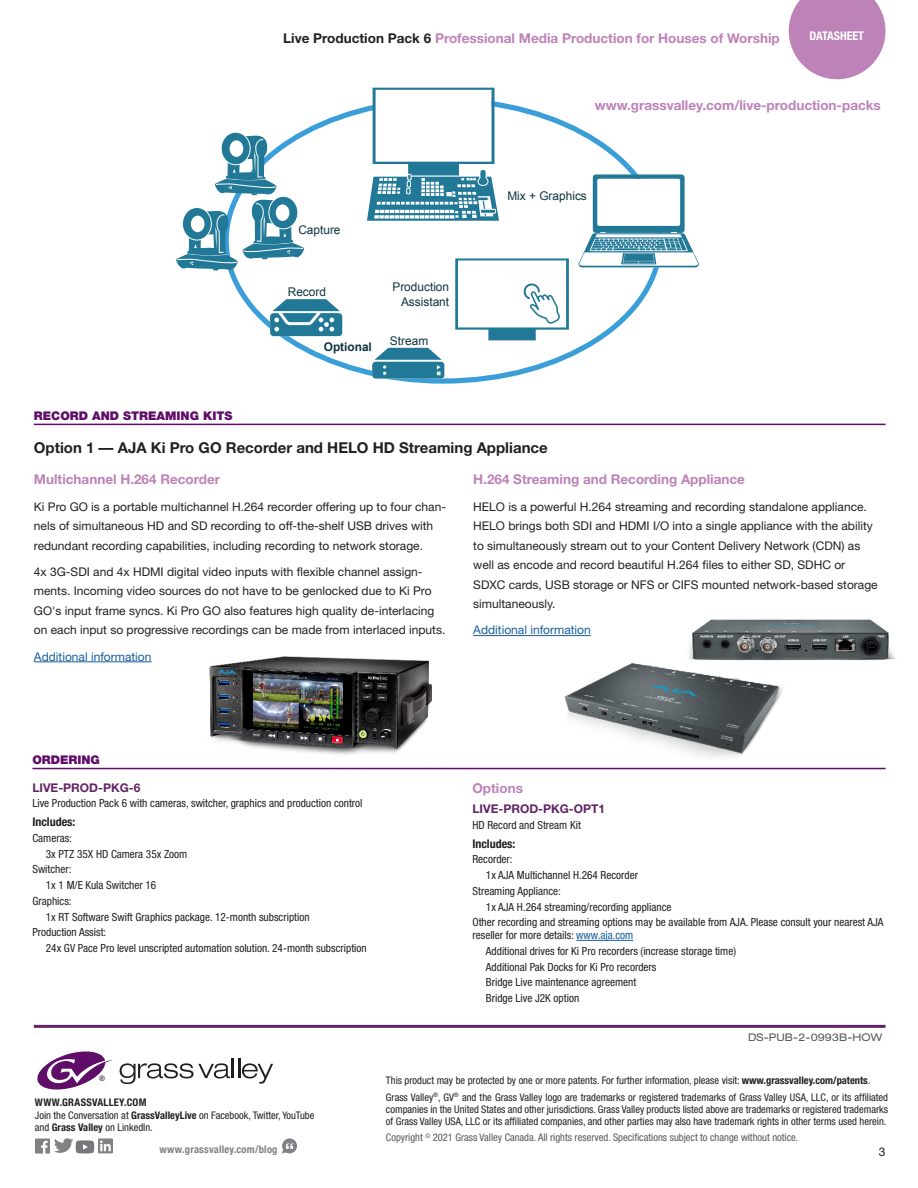
<style>
.page{position:relative;width:918px;height:1188px;background:#fff}
.page>*{position:absolute;margin:0;border:0;box-sizing:border-box;transform-origin:0 0}
._2019_Text_Header{font:700 15px "Helvetica Neue";color:#231f20}
._2019_Page_Head{font:700 13.5px "Helvetica Neue";color:#bd82b8}
._2019_Text_Subhead{font:700 13.5px "Helvetica Neue";color:#bd82b8}
._2019_Text{font:12px/19.5px "Helvetica Neue";color:#231f20}
.t1{font:12px/14.4px "Arial";color:#0f3340;text-align:right}
._2019_Text-2{font:12px "Helvetica Neue";color:#175d9e}
._2019_Key_Features_O{font:700 12px "Helvetica Neue";color:#622465}
._2019_Section_Head{font:900 12px "Helvetica Neue";color:#5f0d68}
._2019_Specifications{font:700 condensed 12px "Helvetica Neue";color:#231f20}
.t2{font:700 condensed 12px "Helvetica Neue";color:#fff}
.t3{font:700 12px "Arial";color:#0f3340}
._2019_Specifications-2{font:condensed 11.25px/12.8px "Helvetica Neue";color:#231f20}
._2019_Boilerplate{font:condensed 10.5px/12px "Helvetica Neue";color:#231f20}
._2019_Boilerplate-2{font:condensed 10.5px "Helvetica Neue";color:#57585a}
.t4{font:700 condensed 10.5px "Helvetica Neue";letter-spacing:.02em;color:#808285}
.t5{font:expanded 10.5px "Helvetica Neue";letter-spacing:.01em;color:#57585a}
.t6{font:condensed 7.5px "Helvetica Neue";color:#231f20}
.s1{color:#231f20}
.s2{color:#175d9e}
.s3{font-weight:700}
</style>
<div class="page">
<svg style="left:282px;top:1138px;width:15px;height:16px"></svg>
<svg style="left:35px;top:1138px;width:78px;height:16px"></svg>
<svg style="left:120px;top:1063px;width:110px;height:21px"></svg>
<hr style="left:232px;top:1058px;width:2px;height:20px;background:#231f20">
<hr style="left:238px;top:1058px;width:2px;height:20px;background:#231f20">
<svg style="left:242px;top:1063px;width:31px;height:21px"></svg>
<svg style="left:37px;top:1051px;width:75px;height:39px"></svg>
<hr style="left:34px;top:1025px;width:852px;height:3px;background:#622465">
<hr style="left:576px;top:940px;width:57px;height:1px;background:#175d9e">
<hr style="left:32px;top:768px;width:854px;height:1px;background:#5f0d68">
<svg style="left:579px;top:174px;width:120px;height:93px"></svg>
<svg style="left:176px;top:132px;width:128px;height:138px"></svg>
<div style="left:274px;top:200px;width:21px;height:25px;background:#227997;border-radius:50%"></div>
<div style="left:276px;top:204px;width:13px;height:17px;background:#fff;border-radius:50%"></div>
<svg style="left:372px;top:348px;width:72px;height:31px;background:#4b92aa"></svg>
<svg style="left:270px;top:299px;width:72px;height:37px"></svg>
<svg style="left:455px;top:258px;width:114px;height:82px"></svg>
<svg style="left:367px;top:88px;width:132px;height:133px"></svg>
<hr style="left:34px;top:424px;width:852px;height:1px;background:#5f0d68">
<hr style="left:34px;top:662px;width:117px;height:1px;background:#175d9e">
<hr style="left:473px;top:635px;width:118px;height:1px;background:#175d9e">
<img style="left:189px;top:656px;width:264px;height:114px">
<img style="left:547px;top:663px;width:248px;height:107px">
<img style="left:671px;top:619px;width:225px;height:57px">
<svg style="left:789px;top:0;width:97px;height:79px"></svg>
<p class="_2019_Page_Head" style="left:283px;top:30px;width:498px"><span class="s1">Live Production Pack 6</span> Professional Media Production for Houses of Worship</p>
<p class="t2" style="left:810px;top:29px;width:56px">DATASHEET</p>
<p class="t1" style="left:298px;top:223px;width:44px">Capture</p>
<p class="t1" style="left:288px;top:285px;width:40px">Record</p>
<p class="t3" style="left:324px;top:339px;width:50px">Optional</p>
<p class="t1" style="left:392px;top:280px;width:58px">Production<br>Assistant</p>
<p class="t1" style="left:390px;top:334px;width:40px">Stream</p>
<p class="_2019_Page_Head" style="left:595px;top:97px;width:287px">www.grassvalley.com/live-production-packs</p>
<p class="t1" style="left:507px;top:189px;width:81px">Mix + Graphics</p>
<p class="_2019_Section_Head" style="left:34px;top:408px;width:200px">RECORD AND STREAMING KITS</p>
<p class="_2019_Text_Header" style="left:34px;top:438px;width:515px">Option 1 — AJA Ki Pro GO Recorder and HELO HD Streaming Appliance</p>
<p class="_2019_Text_Subhead" style="left:34px;top:471px;width:188px">Multichannel H.264 Recorder</p>
<p class="_2019_Text" style="left:34px;top:496px;width:414px">Ki Pro GO is a portable multichannel H.264 recorder offering up to four chan&shy;nels of simultaneous HD and SD recording to off-the-shelf USB drives with redundant recording capabilities, including recording to network storage.</p>
<p class="_2019_Text" style="left:34px;top:562px;width:413px">4x 3G-SDI and 4x HDMI digital video inputs with flexible channel assign&shy;ments. Incoming video sources do not have to be genlocked due to Ki Pro GO's input frame syncs. Ki Pro GO also features high quality de-interlacing on each input so progressive recordings can be made from interlaced inputs.</p>
<p class="_2019_Text-2" style="left:34px;top:649px;width:119px">Additional information</p>
<p class="_2019_Text_Subhead" style="left:473px;top:471px;width:273px">H.264 Streaming and Recording Appliance</p>
<p class="_2019_Text" style="left:473px;top:496px;width:406px">HELO is a powerful H.264 streaming and recording standalone appliance.<br>HELO brings both SDI and HDMI I/O into a single appliance with the ability to simultaneously stream out to your Content Delivery Network (CDN) as well as encode and record beautiful H.264 files to either SD, SDHC or SDXC cards, USB storage or NFS or CIFS mounted network-based storage simultaneously.</p>
<p class="_2019_Text-2" style="left:473px;top:623px;width:119px">Additional information</p>
<p class="_2019_Section_Head" style="left:32px;top:753px;width:69px">ORDERING</p>
<p class="_2019_Key_Features_O" style="left:32px;top:780px;width:109px">LIVE-PROD-PKG-6</p>
<p class="_2019_Specifications-2" style="left:32px;top:797px;width:332px">Live Production Pack 6 with cameras, switcher, graphics and production control</p>
<p class="_2019_Specifications" style="left:32px;top:815px;width:45px">Includes:</p>
<p class="_2019_Specifications-2" style="left:32px;top:831px;width:41px">Cameras:</p>
<p class="_2019_Specifications-2" style="left:46px;top:847px;width:143px">3x PTZ 35X HD Camera 35x Zoom</p>
<p class="_2019_Specifications-2" style="left:32px;top:863px;width:41px">Switcher:</p>
<p class="_2019_Specifications-2" style="left:46px;top:879px;width:112px">1x 1 M/E Kula Switcher 16</p>
<p class="_2019_Specifications-2" style="left:32px;top:894px;width:41px">Graphics:</p>
<p class="_2019_Specifications-2" style="left:46px;top:910px;width:265px">1x RT Software Swift Graphics package. 12-month subscription</p>
<p class="_2019_Specifications-2" style="left:32px;top:926px;width:75px">Production Assist:</p>
<p class="_2019_Specifications-2" style="left:46px;top:942px;width:322px">24x GV Pace Pro level unscripted automation solution. 24-month subscription</p>
<p class="_2019_Text_Subhead" style="left:472px;top:780px;width:52px">Options</p>
<p class="_2019_Key_Features_O" style="left:472px;top:801px;width:134px">LIVE-PROD-PKG-OPT1</p>
<p class="_2019_Specifications-2" style="left:472px;top:819px;width:110px">HD Record and Stream Kit</p>
<p class="_2019_Specifications" style="left:472px;top:836px;width:45px">Includes:</p>
<p class="_2019_Specifications-2" style="left:472px;top:853px;width:42px">Recorder:</p>
<p class="_2019_Specifications-2" style="left:486px;top:869px;width:154px">1x AJA Multichannel H.264 Recorder</p>
<p class="_2019_Specifications-2" style="left:472px;top:885px;width:90px">Streaming Appliance:</p>
<p class="_2019_Specifications-2" style="left:486px;top:900px;width:187px">1x AJA H.264 streaming/recording appliance</p>
<p class="_2019_Specifications-2" style="left:472px;top:916px;width:413px">Other recording and streaming options may be available from AJA. Please consult your nearest AJA reseller for more details: <span class="s2">www.aja.com</span></p>
<p class="_2019_Specifications-2" style="left:486px;top:945px;width:252px">Additional drives for Ki Pro recorders (increase storage time)</p>
<p class="_2019_Specifications-2" style="left:486px;top:960px;width:172px">Additional Pak Docks for Ki Pro recorders</p>
<p class="_2019_Specifications-2" style="left:486px;top:976px;width:152px">Bridge Live maintenance agreement</p>
<p class="_2019_Specifications-2" style="left:486px;top:992px;width:95px">Bridge Live J2K option</p>
<p class="t5" style="left:748px;top:1030px;width:136px">DS-PUB-2-0993B-HOW</p>
<p class="t6" style="left:99px;top:1074px;width:7px">®</p>
<p class="_2019_Boilerplate" style="left:386px;top:1074px;width:486px">This product may be protected by one or more patents. For further information, please visit: <span class="s3">www.grassvalley.com/patents</span>.</p>
<p class="_2019_Boilerplate" style="left:386px;top:1091px;width:504px;text-align:justify">Grass Valley<sup>®</sup>, GV<sup>®</sup> and the Grass Valley logo are trademarks or registered trademarks of Grass Valley USA, LLC, or its affiliated companies in the United States and other jurisdictions. Grass Valley products listed above are trademarks or registered trademarks of Grass Valley USA, LLC or its affiliated companies, and other parties may also have trademark rights in other terms used herein.</p>
<p class="_2019_Boilerplate-2" style="left:386px;top:1131px;width:414px">Copyright <sup>©</sup> 2021 Grass Valley Canada. All rights reserved. Specifications subject to change without notice.</p>
<p class="_2019_Boilerplate" style="left:35px;top:1095px;width:281px;line-height:13.5px"><span class="s3">WWW.GRASSVALLEY.COM<br></span>Join the Conversation at <span class="s3">GrassValleyLive</span> on Facebook, Twitter, YouTube</p>
<p class="_2019_Boilerplate" style="left:35px;top:1121px;width:119px">and <span class="s3">Grass Valley</span> on LinkedIn.</p>
<p class="t4" style="left:159px;top:1141px;width:120px">www.grassvalley.com/blog</p>
<p class="_2019_Text" style="left:879px;top:1141px;width:8px">3</p>
</div>
